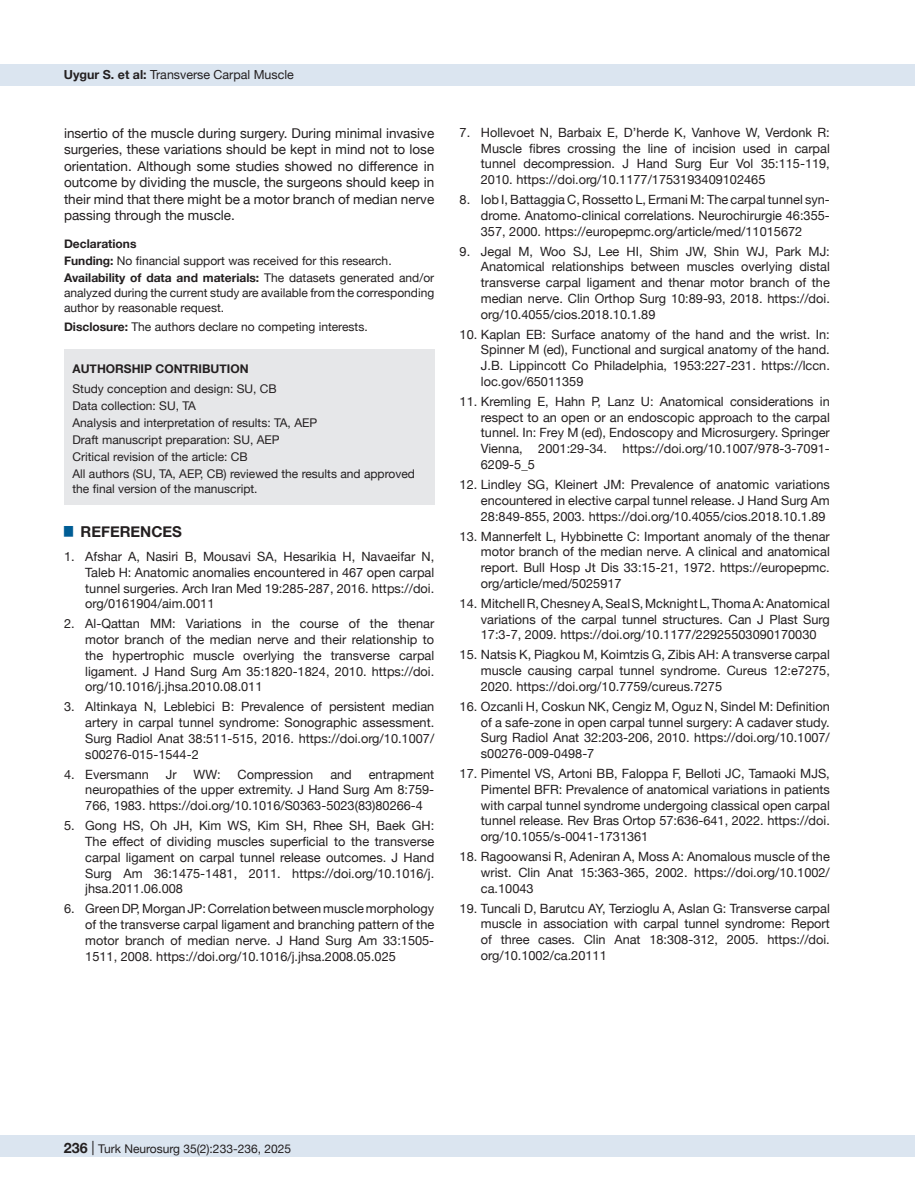
<style>
.page{position:relative;width:915px;height:1191px;background:#fff}
.page>*{position:absolute;margin:0;border:0;box-sizing:border-box;transform-origin:0 0}
.t1{font:700 15px "Helvetica Neue";color:#231f20}
.t2{font:13.5px/16.5px "Helvetica Neue";color:#231f20;text-align:justify}
.t3{font:12.75px/15.8px "Helvetica Neue";color:#231f20;text-align:justify}
.t4{font:12.45px "Helvetica Neue";color:#231f20}
.t5{font:12px/17.1px "Helvetica Neue";color:#231f20}
.t6{font:700 12px "Helvetica Neue";color:#231f20}
.s1{font-weight:700}
.s2{font-weight:700;font-size:14.25px}
.s3{font-size:14.25px}
</style>
<div class="page">
<div style="left:0;top:1135px;width:914px;height:22px;background:#dbe5f0"></div>
<div style="left:0;top:64px;width:914px;height:21px;background:#dbe5f0"></div>
<div style="left:64px;top:349px;width:370px;height:156px;background:#e6e7e9"></div>
<p class="t4" style="left:64px;top:66px;width:231px"><span class="s1">Uygur S. et al:</span> Transverse Carpal Muscle</p>
<p class="t2" style="left:64px;top:125px;width:371px">insertio of the muscle during surgery. During minimal invasive surgeries, these variations should be kept in mind not to lose orientation. Although some studies showed no difference in outcome by dividing the muscle, the surgeons should keep in their mind that there might be a motor branch of median nerve passing through the muscle.</p>
<p class="t5" style="left:64px;top:236px;width:371px"><span class="s1">Declarations<br>Funding:</span> No financial support was received for this research.<br><span class="s1">Availability of data and materials:</span> The datasets generated and/or</p>
<p class="t5" style="left:64px;top:286px;width:371px;line-height:15px">analyzed during the current study are available from the corresponding author by reasonable request.</p>
<p class="t5" style="left:64px;top:319px;width:305px"><span class="s1">Disclosure:</span> The authors declare no competing interests.</p>
<p class="t6" style="left:72px;top:359px;width:177px">AUTHORSHIP CONTRIBUTION</p>
<p class="t5" style="left:72px;top:380px;width:344px">Study conception and design: SU, CB<br>Data collection: SU, TA<br>Analysis and interpretation of results: TA, AEP<br>Draft manuscript preparation: SU, AEP<br>Critical revision of the article: CB<br>All authors (SU, TA, AEP, CB) reviewed the results and approved</p>
<p class="t5" style="left:72px;top:481px;width:186px">the final version of the manuscript.</p>
<p class="t1" style="left:64px;top:520px;width:119px"><sup>█</sup> REFERENCES</p>
<p class="t3" style="left:85px;top:549px;width:350px;text-indent:-21px">1. Afshar A, Nasiri B, Mousavi SA, Hesarikia H, Navaeifar N, Taleb H: Anatomic anomalies encountered in 467 open carpal tunnel surgeries. Arch Iran Med 19:285-287, 2016. https://doi. org/0161904/aim.0011</p>
<p class="t3" style="left:85px;top:617px;width:350px;text-indent:-21px">2. Al-Qattan MM: Variations in the course of the thenar motor branch of the median nerve and their relationship to the hypertrophic muscle overlying the transverse carpal ligament. J Hand Surg Am 35:1820-1824, 2010. https://doi. org/10.1016/j.jhsa.2010.08.011</p>
<p class="t3" style="left:85px;top:700px;width:350px;text-indent:-21px">3. Altinkaya N, Leblebici B: Prevalence of persistent median artery in carpal tunnel syndrome: Sonographic assessment.<br>Surg Radiol Anat 38:511-515, 2016. https://doi.org/10.1007/ s00276-015-1544-2</p>
<p class="t3" style="left:64px;top:767px;width:86px">4. Eversmann</p>
<p class="t3" style="left:166px;top:767px;width:12px">Jr</p>
<p class="t3" style="left:193px;top:767px;width:28px">WW:</p>
<p class="t3" style="left:237px;top:767px;width:77px">Compression</p>
<p class="t3" style="left:330px;top:767px;width:23px">and</p>
<p class="t3" style="left:85px;top:767px;width:350px;text-indent:283px">entrapment neuropathies of the upper extremity. J Hand Surg Am 8:759- 766, 1983. https://doi.org/10.1016/S0363-5023(83)80266-4</p>
<p class="t3" style="left:85px;top:818px;width:350px;text-indent:-21px">5. Gong HS, Oh JH, Kim WS, Kim SH, Rhee SH, Baek GH:<br>The effect of dividing muscles superficial to the transverse carpal ligament on carpal tunnel release outcomes. J Hand Surg Am 36:1475-1481, 2011. https://doi.org/10.1016/j. jhsa.2011.06.008</p>
<p class="t3" style="left:85px;top:901px;width:350px;text-indent:-21px">6. Green DP, Morgan JP: Correlation between muscle morphology of the transverse carpal ligament and branching pattern of the motor branch of median nerve. J Hand Surg Am 33:1505- 1511, 2008. https://doi.org/10.1016/j.jhsa.2008.05.025</p>
<p class="t3" style="left:480px;top:125px;width:350px;text-indent:-21px">7. Hollevoet N, Barbaix E, D’herde K, Vanhove W, Verdonk R:<br>Muscle fibres crossing the line of incision used in carpal tunnel decompression. J Hand Surg Eur Vol 35:115-119, 2010. https://doi.org/10.1177/1753193409102465</p>
<p class="t3" style="left:480px;top:192px;width:350px;text-indent:-21px">8. Iob I, Battaggia C, Rossetto L, Ermani M: The carpal tunnel syn&shy;drome. Anatomo-clinical correlations. Neurochirurgie 46:355- 357, 2000. https://europepmc.org/article/med/11015672</p>
<p class="t3" style="left:480px;top:244px;width:350px;text-indent:-21px">9. Jegal M, Woo SJ, Lee HI, Shim JW, Shin WJ, Park MJ:<br>Anatomical relationships between muscles overlying distal transverse carpal ligament and thenar motor branch of the median nerve. Clin Orthop Surg 10:89-93, 2018. https://doi. org/10.4055/cios.2018.10.1.89</p>
<p class="t3" style="left:480px;top:327px;width:350px;text-indent:-21px">10. Kaplan EB: Surface anatomy of the hand and the wrist. In:<br>Spinner M (ed), Functional and surgical anatomy of the hand.<br>J.B. Lippincott Co Philadelphia, 1953:227-231. https://lccn. loc.gov/65011359</p>
<p class="t3" style="left:480px;top:394px;width:350px;text-indent:-21px">11. Kremling E, Hahn P, Lanz U: Anatomical considerations in respect to an open or an endoscopic approach to the carpal tunnel. In: Frey M (ed), Endoscopy and Microsurgery. Springer Vienna, 2001:29-34. https://doi.org/10.1007/978-3-7091- 6209-5_5</p>
<p class="t3" style="left:480px;top:477px;width:350px;text-indent:-21px">12. Lindley SG, Kleinert JM: Prevalence of anatomic variations encountered in elective carpal tunnel release. J Hand Surg Am 28:849-855, 2003. https://doi.org/10.4055/cios.2018.10.1.89</p>
<p class="t3" style="left:480px;top:529px;width:350px;text-indent:-21px">13. Mannerfelt L, Hybbinette C: Important anomaly of the thenar motor branch of the median nerve. A clinical and anatomical report. Bull Hosp Jt Dis 33:15-21, 1972. https://europepmc. org/article/med/5025917</p>
<p class="t3" style="left:480px;top:596px;width:350px;text-indent:-21px">14. Mitchell R, Chesney A, Seal S, Mcknight L, Thoma A: Anatomical variations of the carpal tunnel structures. Can J Plast Surg 17:3-7, 2009. https://doi.org/10.1177/22925503090170030</p>
<p class="t3" style="left:480px;top:647px;width:350px;text-indent:-21px">15. Natsis K, Piagkou M, Koimtzis G, Zibis AH: A transverse carpal muscle causing carpal tunnel syndrome. Cureus 12:e7275, 2020. https://doi.org/10.7759/cureus.7275</p>
<p class="t3" style="left:480px;top:699px;width:350px;text-indent:-21px">16. Ozcanli H, Coskun NK, Cengiz M, Oguz N, Sindel M: Definition of a safe-zone in open carpal tunnel surgery: A cadaver study.<br>Surg Radiol Anat 32:203-206, 2010. https://doi.org/10.1007/ s00276-009-0498-7</p>
<p class="t3" style="left:480px;top:766px;width:350px;text-indent:-21px">17. Pimentel VS, Artoni BB, Faloppa F, Belloti JC, Tamaoki MJS, Pimentel BFR: Prevalence of anatomical variations in patients with carpal tunnel syndrome undergoing classical open carpal tunnel release. Rev Bras Ortop 57:636-641, 2022. https://doi. org/10.1055/s-0041-1731361</p>
<p class="t3" style="left:480px;top:849px;width:350px;text-indent:-21px">18. Ragoowansi R, Adeniran A, Moss A: Anomalous muscle of the wrist. Clin Anat 15:363-365, 2002. https://doi.org/10.1002/ ca.10043</p>
<p class="t3" style="left:480px;top:901px;width:350px;text-indent:-21px">19. Tuncali D, Barutcu AY, Terzioglu A, Aslan G: Transverse carpal muscle in association with carpal tunnel syndrome: Report of three cases. Clin Anat 18:308-312, 2005. https://doi. org/10.1002/ca.20111</p>
<p class="t5" style="left:63px;top:1141px;width:229px"><span class="s2">236</span> <span class="s3">|</span> Turk Neurosurg 35(2):233-236, 2025</p>
</div>
